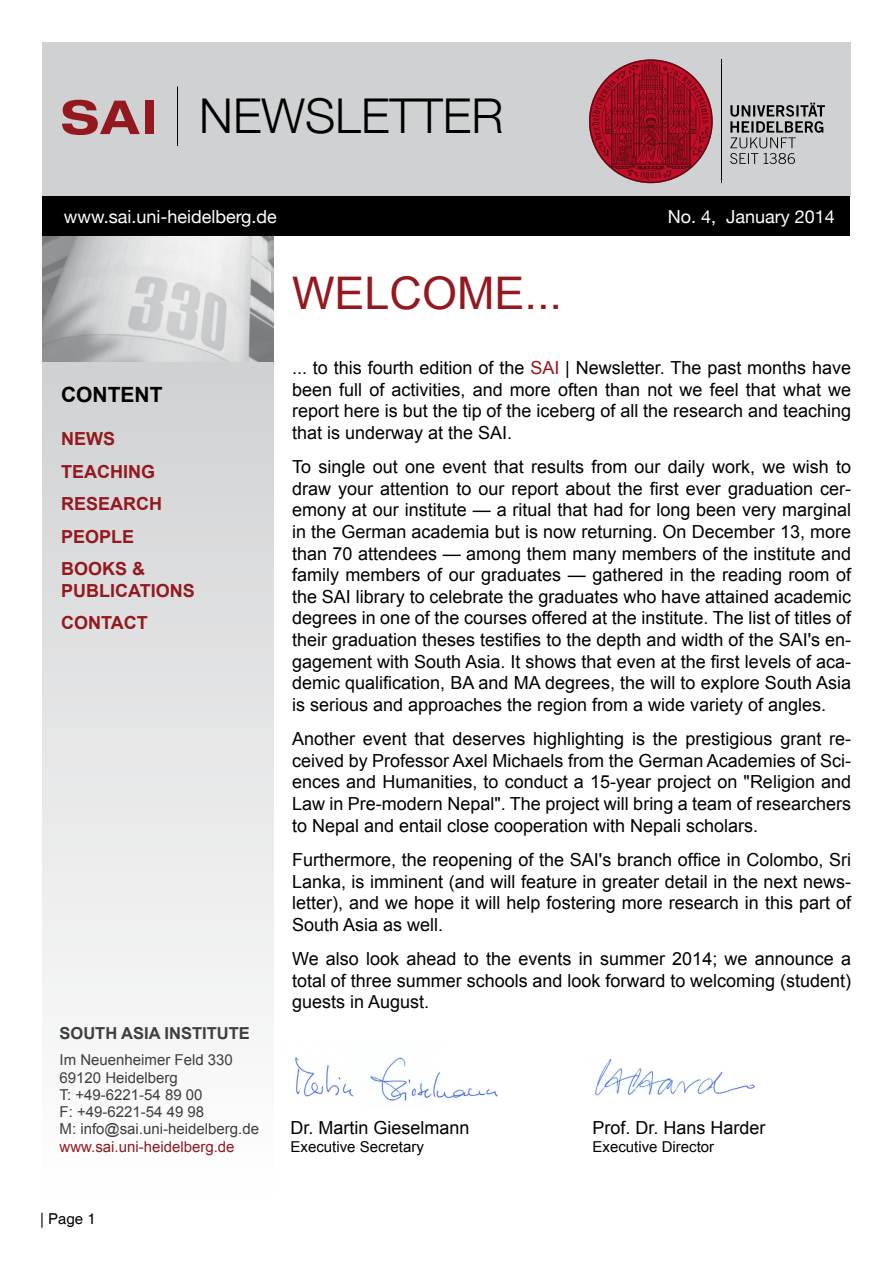
<style>
.page{position:relative;width:893px;height:1263px;background:#fff}
.page>*{position:absolute;margin:0;border:0;box-sizing:border-box;transform-origin:0 0}
.t1{font:300 48px "Helvetica Neue";color:#000}
.t2{font:45px "Arial";color:#93191e}
.t3{font:700 21px "Arial";color:#000}
.t4{font:18px/21.6px "Arial";color:#000;text-align:justify}
.t5{font:700 18px/32.4px "Arial";color:#93191e}
.t6{font:18px "Helvetica Neue";color:#fff}
.t7{font:700 16.5px "Arial";color:#3e3d40}
.t8{font:15px/17.2px "Arial";color:#3e3d40}
.t9{font:15px "Arial";color:#000}
.t10{font:15px "Arial";color:#93191e}
.t11{font:15px "Helvetica";color:#000}
.s1{color:#9b141b}
</style>
<div class="page">
<img style="left:43px;top:236px;width:230px;height:127px">
<div style="left:43px;top:43px;width:808px;height:153px;background:#d0d1d2"></div>
<svg style="left:62px;top:100px;width:78px;height:35px"></svg>
<div style="left:145px;top:101px;width:9px;height:33px;background:#93191e"></div>
<hr style="left:177px;top:86px;width:1px;height:60px;background:#000">
<div style="left:43px;top:196px;width:807px;height:40px;background:#000"></div>
<div style="left:43px;top:363px;width:231px;height:842px;background:linear-gradient(to bottom,#d0d1d2,#fff)"></div>
<hr style="left:721px;top:59px;width:1px;height:124px;background:#000">
<svg style="left:730px;top:103px;width:95px;height:61px"></svg>
<svg style="left:589px;top:59px;width:124px;height:124px"></svg>
<img style="left:295px;top:1057px;width:203px;height:44px">
<img style="left:595px;top:1059px;width:160px;height:37px">
<h1 class="t1" style="left:199px;top:86px;width:306px">NEWSLETTER</h1>
<p class="t6" style="left:64px;top:206px;width:215px">www.sai.uni-heidelberg.de</p>
<p class="t6" style="left:668px;top:206px;width:169px">No. 4, January 2014</p>
<p class="t3" style="left:61px;top:381px;width:103px">CONTENT</p>
<p class="t5" style="left:61px;top:424px;width:102px">NEWS<br>TEACHING<br>RESEARCH<br>PEOPLE<br>BOOKS &amp;</p>
<p class="t5" style="left:61px;top:575px;width:135px">PUBLICATIONS<br>CONTACT</p>
<p class="t7" style="left:60px;top:1022px;width:192px">SOUTH ASIA INSTITUTE</p>
<p class="t8" style="left:60px;top:1051px;width:201px">Im Neuenheimer Feld 330<br>69120 Heidelberg<br>T: +49-6221-54 89 00<br>F: +49-6221-54 49 98<br>M: info@sai.uni-heidelberg.de</p>
<p class="t10" style="left:60px;top:1136px;width:177px">www.sai.uni-heidelberg.de</p>
<p class="t11" style="left:40px;top:1210px;width:57px">| Page 1</p>
<h2 class="t2" style="left:292px;top:264px;width:272px">WELCOME...</h2>
<p class="t4" style="left:292px;top:357px;width:561px">... to this fourth edition of the <span class="s1">SAI</span> | Newsletter. The past months have been full of activities, and more often than not we feel that what we report here is but the tip of the iceberg of all the research and teaching that is underway at the SAI.</p>
<p class="t4" style="left:292px;top:456px;width:561px">To single out one event that results from our daily work, we wish to draw your attention to our report about the first ever graduation cer&shy;emony at our institute — a ritual that had for long been very marginal in the German academia but is now returning. On December 13, more than 70 attendees — among them many members of the institute and family members of our graduates — gathered in the reading room of the SAI library to celebrate the graduates who have attained academic degrees in one of the courses offered at the institute. The list of titles of their graduation theses testifies to the depth and width of the SAI's en&shy;gagement with South Asia. It shows that even at the first levels of aca&shy;demic qualification, BA and MA degrees, the will to explore South Asia is serious and approaches the region from a wide variety of angles.</p>
<p class="t4" style="left:292px;top:728px;width:561px">Another event that deserves highlighting is the prestigious grant re&shy;ceived by Professor Axel Michaels from the German Academies of Sci&shy;ences and Humanities, to conduct a 15-year project on "Religion and Law in Pre-modern Nepal". The project will bring a team of researchers to Nepal and entail close cooperation with Nepali scholars.</p>
<p class="t4" style="left:292px;top:849px;width:561px">Furthermore, the reopening of the SAI's branch office in Colombo, Sri Lanka, is imminent (and will feature in greater detail in the next news&shy;letter), and we hope it will help fostering more research in this part of South Asia as well.</p>
<p class="t4" style="left:292px;top:948px;width:561px">We also look ahead to the events in summer 2014; we announce a total of three summer schools and look forward to welcoming (student) guests in August.</p>
<p class="t4" style="left:291px;top:1117px;width:181px">Dr. Martin Gieselmann</p>
<p class="t9" style="left:291px;top:1137px;width:135px">Executive Secretary</p>
<p class="t4" style="left:592px;top:1117px;width:175px">Prof. Dr. Hans Harder</p>
<p class="t9" style="left:592px;top:1136px;width:123px">Executive Director</p>
</div>
